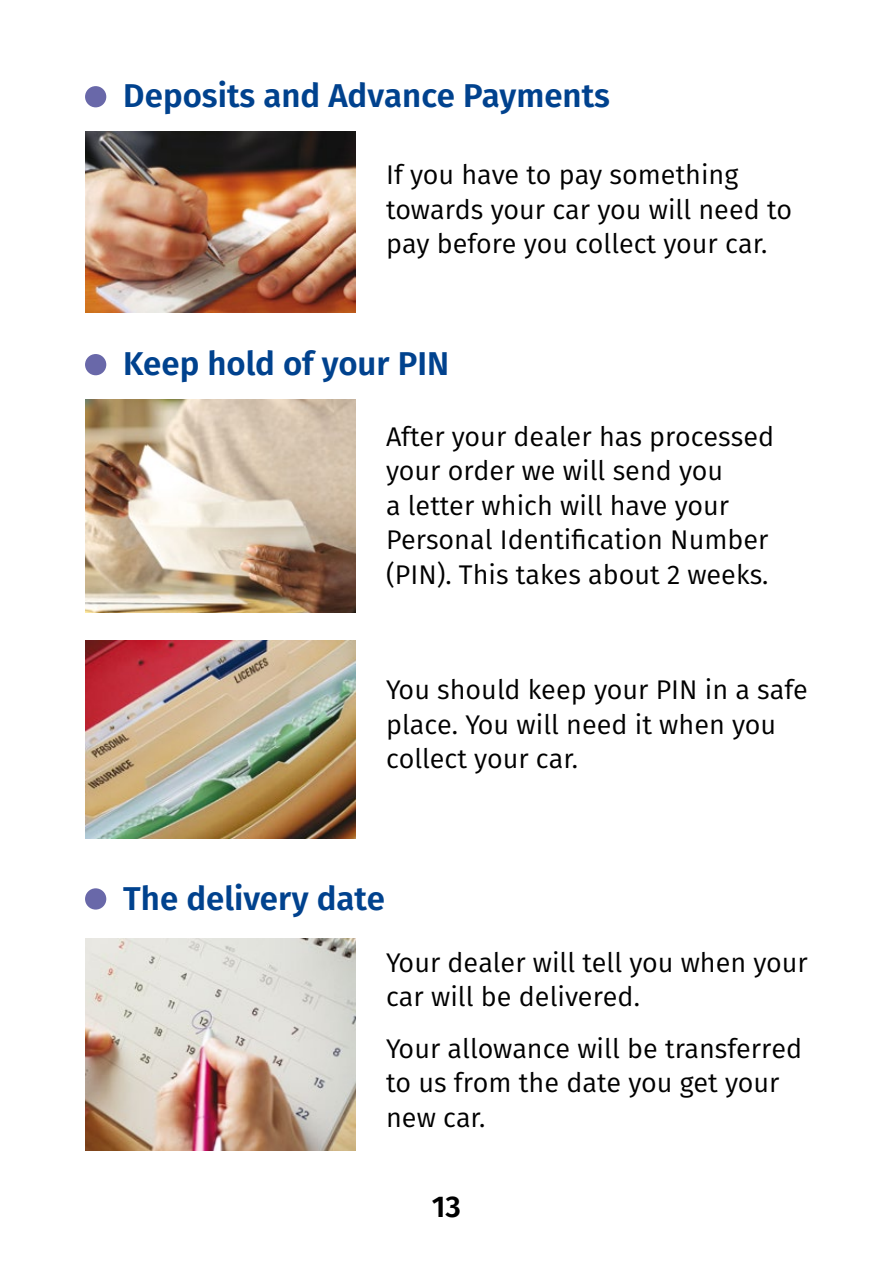
<style>
.page{position:relative;width:893px;height:1263px;background:#fff}
.page>*{position:absolute;margin:0;border:0;box-sizing:border-box;transform-origin:0 0}
.t1{font:600 33px "Fira Sans";color:#00428e}
.t2{font:600 30px "Fira Sans";color:#000}
.t3{font:27px/34.5px "Fira Sans";color:#000}
</style>
<div class="page">
<div style="left:85px;top:86px;width:21px;height:21px;background:#6968a9;border-radius:50%"></div>
<div style="left:85px;top:354px;width:21px;height:21px;background:#6968a9;border-radius:50%"></div>
<div style="left:85px;top:888px;width:21px;height:21px;background:#6968a9;border-radius:50%"></div>
<img style="left:85px;top:400px;width:271px;height:212px">
<img style="left:85px;top:938px;width:271px;height:213px">
<img style="left:85px;top:640px;width:271px;height:198px">
<img style="left:85px;top:132px;width:271px;height:181px">
<p class="t1" style="left:123px;top:69px;width:488px">Deposits and Advance Payments</p>
<p class="t3" style="left:386px;top:157px;width:408px">If you have to pay something towards your car you will need to pay before you collect your car.</p>
<p class="t1" style="left:123px;top:337px;width:327px">Keep hold of your PIN</p>
<p class="t3" style="left:386px;top:419px;width:390px">After your dealer has processed your order we will send you<br>a letter which will have your<br>Personal Identification Number (PIN). This takes about 2 weeks.</p>
<p class="t3" style="left:386px;top:672px;width:423px">You should keep your PIN in a safe place. You will need it when you collect your car.</p>
<p class="t1" style="left:123px;top:871px;width:263px">The delivery date</p>
<p class="t3" style="left:386px;top:944px;width:423px">Your dealer will tell you when your car will be delivered.</p>
<p class="t3" style="left:386px;top:1030px;width:418px">Your allowance will be transferred to us from the date you get your new car.</p>
<p class="t2" style="left:432px;top:1182px;width:31px">13</p>
</div>
